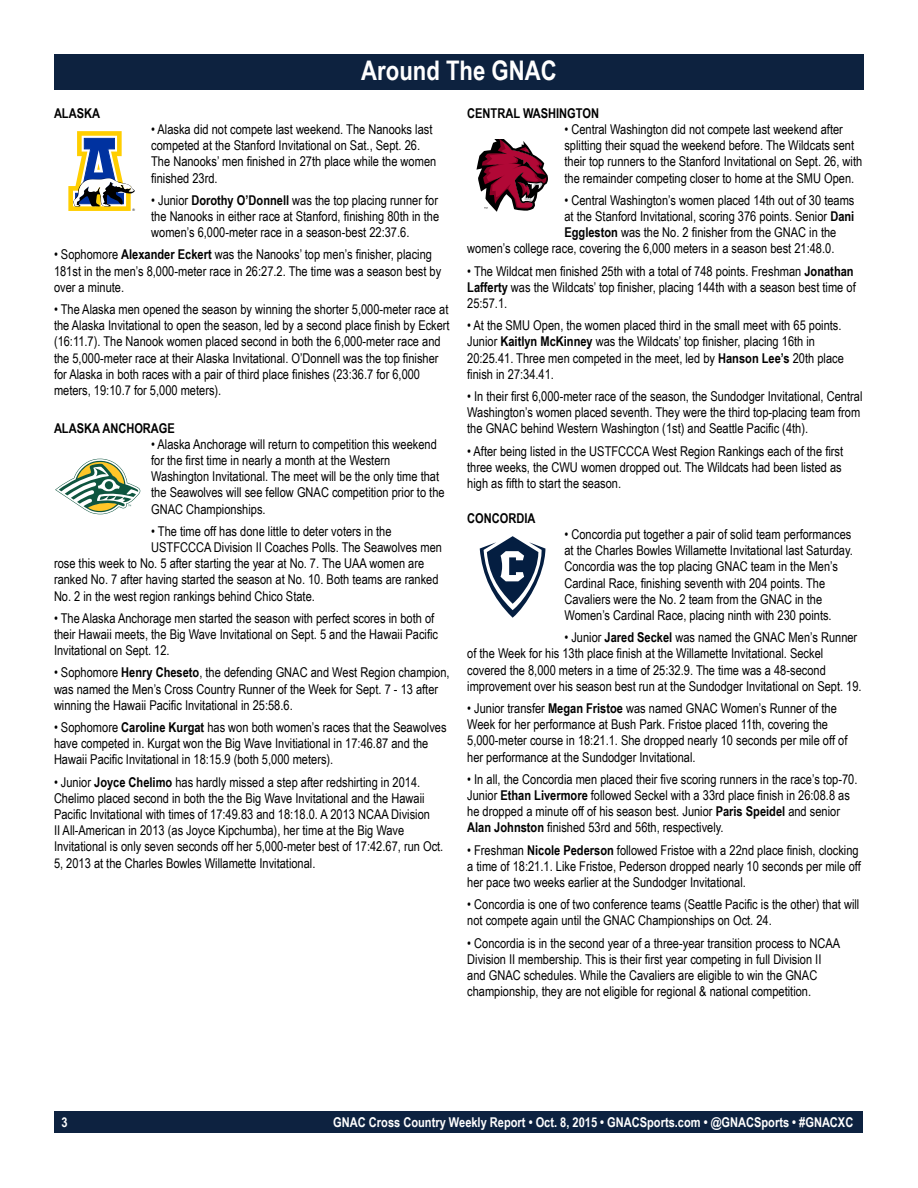
<style>
.page{position:relative;width:918px;height:1188px;background:#fff}
.page>*{position:absolute;margin:0;border:0;box-sizing:border-box;transform-origin:0 0}
.t1{font:700 27px "Arial Narrow";color:#fff}
.t2{font:13.5px/16.2px "Arial Narrow";color:#000}
.t3{font:700 13.5px "Arial Narrow";color:#fff}
.t4{font:700 13.5px "Arial Narrow";color:#000}
.t5{font:3.45px "Helvetica";color:#000}
.s1{font-weight:700}
</style>
<div class="page">
<div style="left:55px;top:1111px;width:808px;height:22px;background:#0d2240"></div>
<div style="left:54px;top:54px;width:810px;height:36px;background:#0d223f"></div>
<svg style="left:68px;top:131px;width:67px;height:80px"></svg>
<svg style="left:55px;top:459px;width:86px;height:55px"></svg>
<div style="left:105px;top:481px;width:8px;height:8px;background:#0e553f;border-radius:50%"></div>
<svg style="left:476px;top:139px;width:72px;height:73px"></svg>
<svg style="left:480px;top:536px;width:65px;height:82px"></svg>
<h1 class="t1" style="left:361px;top:50px;width:197px">Around The GNAC</h1>
<p class="t4" style="left:54px;top:103px;width:48px">ALASKA</p>
<p class="t2" style="left:151px;top:121px;width:287px">• Alaska did not compete last weekend. The Nanooks last competed at the Stanford Invitational on Sat., Sept. 26.<br>The Nanooks’ men finished in 27th place while the women finished 23rd.</p>
<p class="t2" style="left:151px;top:191px;width:290px;text-align:justify">• Junior <span class="s1">Dorothy O’Donnell</span> was the top placing runner for the Nanooks in either race at Stanford, finishing 80th in the women’s 6,000-meter race in a season-best 22:37.6.</p>
<p class="t2" style="left:54px;top:246px;width:389px">• Sophomore <span class="s1">Alexander Eckert</span> was the Nanooks’ top men’s finisher, placing<br>181st in the men’s 8,000-meter race in 26:27.2. The time was a season best by over a minute.</p>
<p class="t2" style="left:54px;top:301px;width:397px">• The Alaska men opened the season by winning the shorter 5,000-meter race at the Alaska Invitational to open the season, led by a second place finish by Eckert (16:11.7). The Nanook women placed second in both the 6,000-meter race and the 5,000-meter race at their Alaska Invitational. O’Donnell was the top finisher for Alaska in both races with a pair of third place finishes (23:36.7 for 6,000 meters, 19:10.7 for 5,000 meters).</p>
<p class="t5" style="left:133px;top:207px;width:4px">®</p>
<p class="t4" style="left:54px;top:418px;width:122px">ALASKA ANCHORAGE</p>
<p class="t2" style="left:151px;top:435px;width:295px">• Alaska Anchorage will return to competition this weekend for the first time in nearly a month at the Western Washington Invitational. The meet will be the only time that the Seawolves will see fellow GNAC competition prior to the GNAC Championships.</p>
<p class="t2" style="left:151px;top:522px;width:242px">• The time off has done little to deter voters in the</p>
<p class="t2" style="left:151px;top:539px;width:292px">USTFCCCA Division II Coaches Polls. The Seawolves men</p>
<p class="t2" style="left:54px;top:555px;width:372px">rose this week to No. 5 after starting the year at No. 7. The UAA women are</p>
<p class="t2" style="left:54px;top:571px;width:386px">ranked No. 7 after having started the season at No. 10. Both teams are ranked</p>
<p class="t2" style="left:54px;top:587px;width:262px">No. 2 in the west region rankings behind Chico State.</p>
<p class="t2" style="left:54px;top:609px;width:386px">• The Alaska Anchorage men started the season with perfect scores in both of their Hawaii meets, the Big Wave Invitational on Sept. 5 and the Hawaii Pacific<br>Invitational on Sept. 12.</p>
<p class="t2" style="left:54px;top:664px;width:397px">• Sophomore <span class="s1">Henry Cheseto</span>, the defending GNAC and West Region champion, was named the Men’s Cross Country Runner of the Week for Sept. 7 - 13 after winning the Hawaii Pacific Invitational in 25:58.6.</p>
<p class="t2" style="left:54px;top:719px;width:394px">• Sophomore <span class="s1">Caroline Kurgat</span> has won both women’s races that the Seawolves have competed in. Kurgat won the Big Wave Invitiational in 17:46.87 and the<br>Hawaii Pacific Invitational in 18:15.9 (both 5,000 meters).</p>
<p class="t2" style="left:54px;top:773px;width:391px">• Junior <span class="s1">Joyce Chelimo</span> has hardly missed a step after redshirting in 2014.<br>Chelimo placed second in both the the Big Wave Invitational and the Hawaii Pacific Invitational with times of 17:49.83 and 18:18.0. A 2013 NCAA Division<br>II All-American in 2013 (as Joyce Kipchumba), her time at the Big Wave Invitational is only seven seconds off her 5,000-meter best of 17:42.67, run Oct.<br>5, 2013 at the Charles Bowles Willamette Invitational.</p>
<p class="t4" style="left:467px;top:103px;width:133px">CENTRAL WASHINGTON</p>
<p class="t2" style="left:564px;top:121px;width:299px">• Central Washington did not compete last weekend after splitting their squad the weekend before. The Wildcats sent their top runners to the Stanford Invitational on Sept. 26, with the remainder competing closer to home at the SMU Open.</p>
<p class="t2" style="left:564px;top:191px;width:292px">• Central Washington’s women placed 14th out of 30 teams</p>
<p class="t2" style="left:564px;top:208px;width:291px">at the Stanford Invitational, scoring 376 points. Senior <span class="s1">Dani</span></p>
<p class="t2" style="left:564px;top:224px;width:273px"><span class="s1">Eggleston</span> was the No. 2 finisher from the GNAC in the</p>
<p class="t2" style="left:467px;top:240px;width:369px">women’s college race, covering the 6,000 meters in a season best 21:48.0.</p>
<p class="t2" style="left:467px;top:262px;width:390px">• The Wildcat men finished 25th with a total of 748 points. Freshman <span class="s1">Jonathan<br>Lafferty</span> was the Wildcats’ top finisher, placing 144th with a season best time of<br>25:57.1.</p>
<p class="t2" style="left:467px;top:317px;width:378px">• At the SMU Open, the women placed third in the small meet with 65 points.<br>Junior <span class="s1">Kaitlyn McKinney</span> was the Wildcats’ top finisher, placing 16th in 20:25.41. Three men competed in the meet, led by <span class="s1">Hanson Lee’s</span> 20th place finish in 27:34.41.</p>
<p class="t2" style="left:467px;top:388px;width:397px">• In their first 6,000-meter race of the season, the Sundodger Invitational, Central<br>Washington’s women placed seventh. They were the third top-placing team from the GNAC behind Western Washington (1st) and Seattle Pacific (4th).</p>
<p class="t2" style="left:467px;top:442px;width:377px;text-align:justify">• After being listed in the USTFCCCA West Region Rankings each of the first three weeks, the CWU women dropped out. The Wildcats had been listed as high as fifth to start the season.</p>
<p class="t4" style="left:467px;top:508px;width:70px">CONCORDIA</p>
<p class="t2" style="left:564px;top:526px;width:290px">• Concordia put together a pair of solid team performances at the Charles Bowles Willamette Invitational last Saturday.<br>Concordia was the top placing GNAC team in the Men’s Cardinal Race, finishing seventh with 204 points. The Cavaliers were the No. 2 team from the GNAC in the Women’s Cardinal Race, placing ninth with 230 points.</p>
<p class="t2" style="left:467px;top:629px;width:396px;text-indent:97px">• Junior <span class="s1">Jared Seckel</span> was named the GNAC Men’s Runner of the Week for his 13th place finish at the Willamette Invitational. Seckel covered the 8,000 meters in a time of 25:32.9. The time was a 48-second improvement over his season best run at the Sundodger Invitational on Sept. 19.</p>
<p class="t2" style="left:467px;top:700px;width:382px">• Junior transfer <span class="s1">Megan Fristoe</span> was named GNAC Women’s Runner of the Week for her performance at Bush Park. Fristoe placed 11th, covering the 5,000-meter course in 18:21.1. She dropped nearly 10 seconds per mile off of her performance at the Sundodger Invitational.</p>
<p class="t2" style="left:467px;top:770px;width:392px">• In all, the Concordia men placed their five scoring runners in the race’s top-70.<br>Junior <span class="s1">Ethan Livermore</span> followed Seckel with a 33rd place finish in 26:08.8 as he dropped a minute off of his season best. Junior <span class="s1">Paris Speidel</span> and senior <span class="s1">Alan Johnston</span> finished 53rd and 56th, respectively.</p>
<p class="t2" style="left:467px;top:841px;width:395px">• Freshman <span class="s1">Nicole Pederson</span> followed Fristoe with a 22nd place finish, clocking a time of 18:21.1. Like Fristoe, Pederson dropped nearly 10 seconds per mile off her pace two weeks earlier at the Sundodger Invitational.</p>
<p class="t2" style="left:467px;top:896px;width:394px">• Concordia is one of two conference teams (Seattle Pacific is the other) that will not compete again until the GNAC Championships on Oct. 24.</p>
<p class="t2" style="left:467px;top:934px;width:375px">• Concordia is in the second year of a three-year transition process to NCAA Division II membership. This is their first year competing in full Division II and GNAC schedules. While the Cavaliers are eligible to win the GNAC championship, they are not eligible for regional &amp; national competition.</p>
<p class="t3" style="left:61px;top:1112px;width:8px">3</p>
<p class="t3" style="left:333px;top:1112px;width:522px">GNAC Cross Country Weekly Report • Oct. 8, 2015 • GNACSports.com • @GNACSports • #GNACXC</p>
</div>
